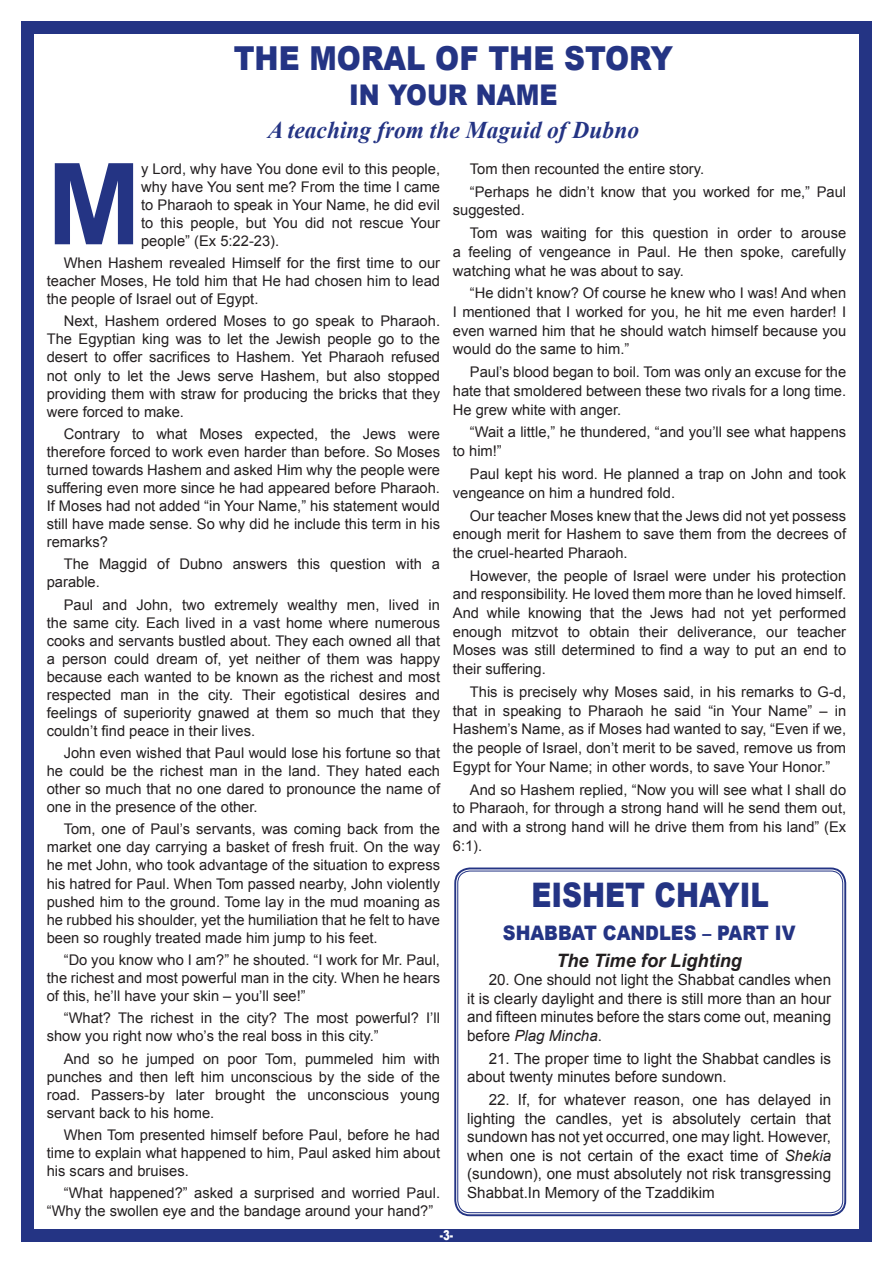
<style>
.page{position:relative;width:893px;height:1263px;background:#fff}
.page>*{position:absolute;margin:0;border:0;box-sizing:border-box;transform-origin:0 0}
.t1{font:700 113.25px "Arial";color:#243484}
.t2{font:900 33.9px "Arial";color:#243484;scale:.82 1}
.t3{font:900 33px "Arial";color:#243484;scale:.88 1}
.t4{font:900 28.5px "Arial";color:#243484;scale:.88 1}
.t5{font:italic 700 24px "Times New Roman";color:#243484}
.t6{font:900 19.95px "Arial";color:#243484;scale:.89 1}
.t7{font:italic 700 18.45px "Arial";color:#231f20}
.t8{font:15.45px/18.6px "Arial";color:#231f20;text-align:justify}
.t9{font:14.7px/18px "Arial";color:#231f20;text-align:justify}
.t10{font:900 13.5px "Arial";color:#fff;scale:.75 1}
.s1{font-style:italic}
</style>
<div class="page">
<div style="left:21px;top:21px;width:851px;height:1221px;background:#243484"></div>
<div style="left:34px;top:34px;width:825px;height:1195px;background:#fff"></div>
<svg style="left:454px;top:867px;width:393px;height:348px"></svg>
<svg style="left:457px;top:870px;width:386px;height:343px"></svg>
<h3 class="t3" style="left:234px;top:35px;width:501px">THE MORAL OF THE STORY</h3>
<h3 class="t4" style="left:349px;top:74px;width:238px">IN YOUR NAME</h3>
<h3 class="t5" style="left:268px;top:113px;width:373px">A teaching from the Maguid of Dubno</h3>
<p class="t9" style="left:470px;top:157px;width:378px;line-height:23px">Tom then recounted the entire story.<br>“Perhaps he didn’t know that you worked for me,” Paul</p>
<p class="t9" style="left:470px;top:199px;width:378px;line-height:23px;text-indent:-17px">suggested.<br>Tom was waiting for this question in order to arouse</p>
<p class="t9" style="left:453px;top:243px;width:395px;line-height:18.6px">a feeling of vengeance in Paul. He then spoke, carefully watching what he was about to say.</p>
<p class="t9" style="left:453px;top:284px;width:395px;line-height:18.6px;text-indent:17px">“He didn’t know? Of course he knew who I was! And when I mentioned that I worked for you, he hit me even harder! I even warned him that he should watch himself because you would do the same to him.”</p>
<p class="t9" style="left:453px;top:363px;width:395px;line-height:18.6px;text-indent:17px">Paul’s blood began to boil. Tom was only an excuse for the hate that smoldered between these two rivals for a long time.<br>He grew white with anger.</p>
<p class="t9" style="left:453px;top:423px;width:395px;line-height:18.6px;text-indent:17px">“Wait a little,” he thundered, “and you’ll see what happens to him!”</p>
<p class="t9" style="left:453px;top:465px;width:395px;line-height:18.6px;text-indent:17px">Paul kept his word. He planned a trap on John and took vengeance on him a hundred fold.</p>
<p class="t9" style="left:453px;top:506px;width:395px;line-height:18.6px;text-indent:17px">Our teacher Moses knew that the Jews did not yet possess enough merit for Hashem to save them from the decrees of the cruel-hearted Pharaoh.</p>
<p class="t9" style="left:453px;top:566px;width:395px;line-height:18.6px;text-indent:17px">However, the people of Israel were under his protection and responsibility. He loved them more than he loved himself.<br>And while knowing that the Jews had not yet performed enough mitzvot to obtain their deliverance, our teacher Moses was still determined to find a way to put an end to their suffering.</p>
<p class="t9" style="left:453px;top:683px;width:395px;line-height:18.6px;text-indent:17px">This is precisely why Moses said, in his remarks to G-d, that in speaking to Pharaoh he said “in Your Name” – in Hashem’s Name, as if Moses had wanted to say, “Even if we, the people of Israel, don’t merit to be saved, remove us from Egypt for Your Name; in other words, to save Your Honor.”</p>
<p class="t9" style="left:453px;top:780px;width:395px;line-height:18.6px;text-indent:17px">And so Hashem replied, “Now you will see what I shall do to Pharaoh, for through a strong hand will he send them out, and with a strong hand will he drive them from his land” (Ex 6:1).</p>
<h1 class="t1" style="left:47px;top:130px;width:96px">M</h1>
<p class="t9" style="left:141px;top:160px;width:300px">y Lord, why have You done evil to this people, why have You sent me? From the time I came to Pharaoh to speak in Your Name, he did evil to this people, but You did not rescue Your people” (Ex 5:22-23).</p>
<p class="t9" style="left:47px;top:254px;width:395px;text-indent:17px">When Hashem revealed Himself for the first time to our teacher Moses, He told him that He had chosen him to lead the people of Israel out of Egypt.</p>
<p class="t9" style="left:47px;top:312px;width:395px;text-indent:17px">Next, Hashem ordered Moses to go speak to Pharaoh.<br>The Egyptian king was to let the Jewish people go to the desert to offer sacrifices to Hashem. Yet Pharaoh refused not only to let the Jews serve Hashem, but also stopped providing them with straw for producing the bricks that they were forced to make.</p>
<p class="t9" style="left:47px;top:425px;width:395px;text-indent:17px">Contrary to what Moses expected, the Jews were therefore forced to work even harder than before. So Moses turned towards Hashem and asked Him why the people were suffering even more since he had appeared before Pharaoh.<br>If Moses had not added “in Your Name,” his statement would still have made sense. So why did he include this term in his remarks?</p>
<p class="t9" style="left:47px;top:555px;width:395px;text-indent:17px">The Maggid of Dubno answers this question with a parable.</p>
<p class="t9" style="left:47px;top:596px;width:395px;text-indent:17px">Paul and John, two extremely wealthy men, lived in the same city. Each lived in a vast home where numerous cooks and servants bustled about. They each owned all that a person could dream of, yet neither of them was happy because each wanted to be known as the richest and most respected man in the city. Their egotistical desires and feelings of superiority gnawed at them so much that they couldn’t find peace in their lives.</p>
<p class="t9" style="left:47px;top:744px;width:395px;text-indent:17px">John even wished that Paul would lose his fortune so that he could be the richest man in the land. They hated each other so much that no one dared to pronounce the name of one in the presence of the other.</p>
<p class="t9" style="left:47px;top:820px;width:395px;text-indent:17px">Tom, one of Paul’s servants, was coming back from the market one day carrying a basket of fresh fruit. On the way he met John, who took advantage of the situation to express his hatred for Paul. When Tom passed nearby, John violently pushed him to the ground. Tome lay in the mud moaning as he rubbed his shoulder, yet the humiliation that he felt to have been so roughly treated made him jump to his feet.</p>
<p class="t9" style="left:47px;top:951px;width:395px;text-indent:17px">“Do you know who I am?” he shouted. “I work for Mr. Paul, the richest and most powerful man in the city. When he hears of this, he’ll have your skin – you’ll see!”</p>
<p class="t9" style="left:47px;top:1009px;width:395px;text-indent:17px">“What? The richest in the city? The most powerful? I’ll show you right now who’s the real boss in this city.”</p>
<p class="t9" style="left:47px;top:1049px;width:395px;text-indent:17px">And so he jumped on poor Tom, pummeled him with punches and then left him unconscious by the side of the road. Passers-by later brought the unconscious young servant back to his home.</p>
<p class="t9" style="left:47px;top:1126px;width:395px;text-indent:17px">When Tom presented himself before Paul, before he had time to explain what happened to him, Paul asked him about his scars and bruises.</p>
<p class="t9" style="left:47px;top:1184px;width:395px;text-indent:17px">“What happened?” asked a surprised and worried Paul. “Why the swollen eye and the bandage around your hand?”</p>
<p class="t10" style="left:440px;top:1225px;width:19px">-3-</p>
<h2 class="t2" style="left:531px;top:870px;width:291px">EISHET CHAYIL</h2>
<h3 class="t6" style="left:503px;top:918px;width:330px">SHABBAT CANDLES – PART IV</h3>
<p class="t7" style="left:556px;top:948px;width:187px">The Time for Lighting</p>
<p class="t8" style="left:467px;top:970px;width:365px;text-indent:21px">20. One should not light the Shabbat candles when it is clearly daylight and there is still more than an hour and fifteen minutes before the stars come out, meaning before <span class="s1">Plag Mincha</span>.</p>
<p class="t8" style="left:467px;top:1049px;width:365px;text-indent:21px">21. The proper time to light the Shabbat candles is about twenty minutes before sundown.</p>
<p class="t8" style="left:467px;top:1091px;width:365px;text-indent:21px">22. If, for whatever reason, one has delayed in lighting the candles, yet is absolutely certain that sundown has not yet occurred, one may light. However, when one is not certain of the exact time of <span class="s1">Shekia </span>(sundown), one must absolutely not risk transgressing Shabbat.In Memory of the Tzaddikim</p>
</div>
